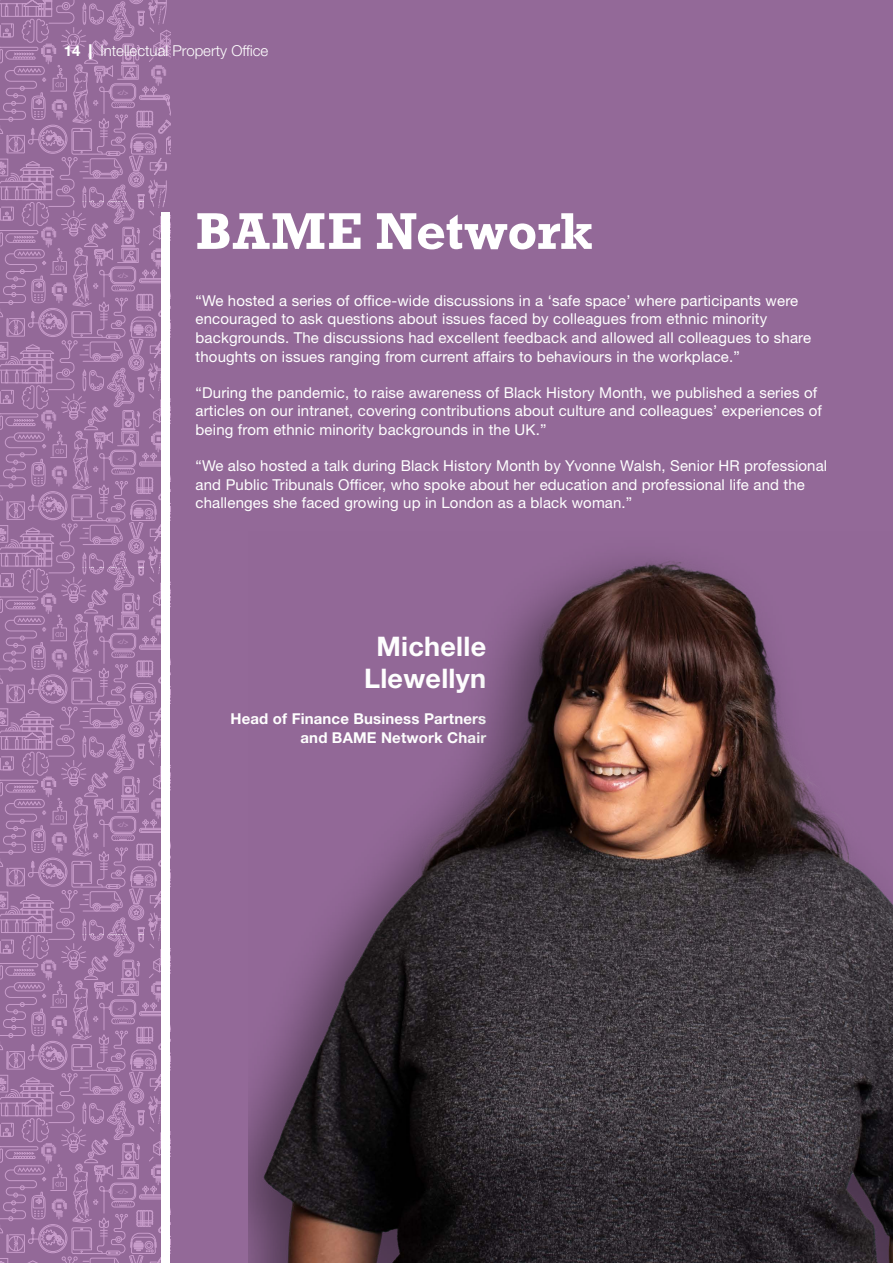
<style>
.page{position:relative;width:893px;height:1263px;background:#936998}
.page>*{position:absolute;margin:0;border:0;box-sizing:border-box;transform-origin:0 0}
.t1{font:700 52.5px "Rockwell";color:#fff}
.t2{font:700 27px/32.4px "Helvetica Neue LT Std";letter-spacing:.01em;color:#fff;text-align:center}
.body{font:15px/18.8px "Helvetica Neue LT Std";letter-spacing:.01em;color:#fff}
.body-2{font:700 15px/18.8px "Helvetica Neue LT Std";letter-spacing:.01em;color:#fff;text-align:right}
.t3{font:300 15px "Helvetica Neue LT Std";color:#fff}
.s1{font-weight:700}
.s2{font-weight:900}
</style>
<div class="page">
<svg style="left:0;top:0;width:170px;height:1263px"></svg>
<div style="left:162px;top:213px;width:8px;height:1050px;background:#fff"></div>
<img style="left:249px;top:558px;width:644px;height:705px">
<p class="t3" style="left:64px;top:42px;width:206px"><span class="s1">14</span> <span class="s2">|</span> Intellectual Property Office</p>
<h1 class="t1" style="left:196px;top:199px;width:399px">BAME Network</h1>
<p class="body" style="left:196px;top:291px;width:617px">“We hosted a series of office-wide discussions in a ‘safe space’ where participants were encouraged to ask questions about issues faced by colleagues from ethnic minority backgrounds. The discussions had excellent feedback and allowed all colleagues to share thoughts on issues ranging from current affairs to behaviours in the workplace.”</p>
<p class="body" style="left:196px;top:383px;width:628px">“During the pandemic, to raise awareness of Black History Month, we published a series of articles on our intranet, covering contributions about culture and colleagues’ experiences of being from ethnic minority backgrounds in the UK.”</p>
<p class="body" style="left:196px;top:456px;width:633px">“We also hosted a talk during Black History Month by Yvonne Walsh, Senior HR professional and Public Tribunals Officer, who spoke about her education and professional life and the challenges she faced growing up in London as a black woman.”</p>
<h2 class="t2" style="left:364px;top:629px;width:124px">Michelle<br>Llewellyn</h2>
<p class="body-2" style="left:231px;top:709px;width:257px">Head of Finance Business Partners and BAME Network Chair</p>
</div>
